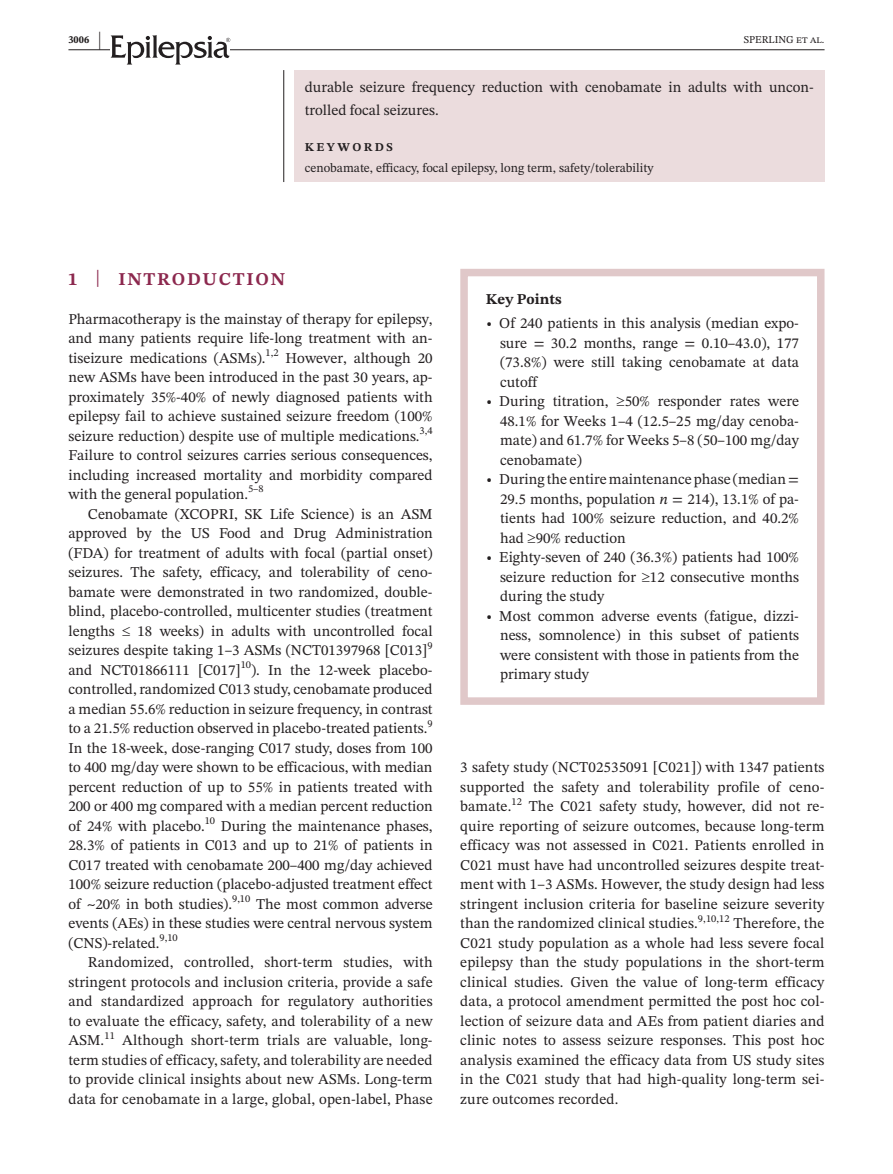
<style>
.page{position:relative;width:893px;height:1174px;background:#fff}
.page>*{position:absolute;margin:0;border:0;box-sizing:border-box;transform-origin:0 0}
.t1{font:700 18px "STIX Two Text";letter-spacing:.1em;color:#8c284e}
.t2{font:15px/19.5px "STIX Two Text";color:#231f20;text-align:justify}
.t3{font:700 15px "STIX Two Text";color:#231f20}
.t4{font:12.75px "STIX Two Text";color:#231f20}
.t5{font:700 12px "STIX Two Text";letter-spacing:.2em;color:#231f20}
.t6{font:10.5px "STIX Two Text";color:#231f20}
.t7{font:700 10.5px "STIX Two Text";color:#231f20}
.s1{font-size:21px}
.s2{font-weight:400;font-size:23.7px}
.s3{font-style:italic}
</style>
<div class="page">
<hr style="left:68px;top:49px;width:756px;height:1px;background:#231f20">
<svg style="left:111px;top:35px;width:119px;height:30px"></svg>
<div style="left:294px;top:70px;width:530px;height:112px;background:#ebdcdd"></div>
<hr style="left:283px;top:70px;width:1px;height:112px;background:#231f20">
<div style="left:460px;top:269px;width:364px;height:436px;border:8px solid #e0c8c9"></div>
<p class="t7" style="left:68px;top:32px;width:34px">3006 <span class="s1">|</span></p>
<p class="t6" style="left:744px;top:32px;width:82px">SPERLING et al.</p>
<p class="t2" style="left:305px;top:76px;width:511px;line-height:22.5px">durable seizure frequency reduction with cenobamate in adults with uncon&shy;trolled focal seizures.</p>
<p class="t5" style="left:305px;top:138px;width:90px">KEYWORDS</p>
<p class="t4" style="left:305px;top:158px;width:350px">cenobamate, efficacy, focal epilepsy, long term, safety/tolerability</p>
<p class="t1" style="left:68px;top:266px;width:218px">1 <span class="s2">|</span> INTRODUCTION</p>
<p class="t2" style="left:68px;top:309px;width:366px">Pharmacotherapy is the mainstay of therapy for epilepsy, and many patients require life-long treatment with an&shy;tiseizure medications (ASMs).</p>
<p class="t6" style="left:266px;top:345px;width:15px">1,2</p>
<p class="t2" style="left:68px;top:348px;width:366px;text-indent:217px">However, although 20 new ASMs have been introduced in the past 30 years, ap&shy;proximately 35%-40% of newly diagnosed patients with epilepsy fail to achieve sustained seizure freedom (100% seizure reduction) despite use of multiple medications.</p>
<p class="t6" style="left:420px;top:423px;width:15px">3,4</p>
<p class="t2" style="left:68px;top:445px;width:366px">Failure to control seizures carries serious consequences, including increased mortality and morbidity compared with the general population.</p>
<p class="t6" style="left:248px;top:481px;width:17px">5–8</p>
<p class="t2" style="left:68px;top:504px;width:366px;text-indent:20px">Cenobamate (XCOPRI, SK Life Science) is an ASM approved by the US Food and Drug Administration (FDA) for treatment of adults with focal (partial onset) seizures. The safety, efficacy, and tolerability of ceno&shy;bamate were demonstrated in two randomized, double&shy;blind, placebo-controlled, multicenter studies (treatment lengths ≤ 18 weeks) in adults with uncontrolled focal seizures despite taking 1–3 ASMs (NCT01397968 [C013]</p>
<p class="t6" style="left:427px;top:637px;width:7px">9</p>
<p class="t2" style="left:68px;top:660px;width:174px">and NCT01866111 [C017]</p>
<p class="t6" style="left:241px;top:657px;width:12px">10</p>
<p class="t2" style="left:68px;top:660px;width:366px;text-indent:183px">). In the 12-week placebo&shy;controlled, randomized C013 study, cenobamate produced a median 55.6% reduction in seizure frequency, in contrast to a 21.5% reduction observed in placebo-treated patients.</p>
<p class="t6" style="left:427px;top:715px;width:7px">9</p>
<p class="t2" style="left:68px;top:738px;width:366px">In the 18-week, dose-ranging C017 study, doses from 100 to 400 mg/day were shown to be efficacious, with median percent reduction of up to 55% in patients treated with 200 or 400 mg compared with a median percent reduction of 24% with placebo.</p>
<p class="t6" style="left:205px;top:813px;width:12px">10</p>
<p class="t2" style="left:68px;top:816px;width:366px;text-indent:152px">During the maintenance phases, 28.3% of patients in C013 and up to 21% of patients in C017 treated with cenobamate 200–400 mg/day achieved 100% seizure reduction (placebo-adjusted treatment effect of ~20% in both studies).</p>
<p class="t6" style="left:232px;top:891px;width:20px">9,10</p>
<p class="t2" style="left:68px;top:894px;width:366px;text-indent:188px">The most common adverse events (AEs) in these studies were central nervous system (CNS)-related.</p>
<p class="t6" style="left:160px;top:930px;width:20px">9,10</p>
<p class="t2" style="left:68px;top:952px;width:366px;text-indent:20px">Randomized, controlled, short-term studies, with stringent protocols and inclusion criteria, provide a safe and standardized approach for regulatory authorities to evaluate the efficacy, safety, and tolerability of a new ASM.</p>
<p class="t6" style="left:104px;top:1027px;width:12px">11</p>
<p class="t2" style="left:68px;top:1030px;width:366px;text-indent:54px">Although short-term trials are valuable, long&shy;term studies of efficacy, safety, and tolerability are needed to provide clinical insights about new ASMs. Long-term data for cenobamate in a large, global, open-label, Phase</p>
<p class="t3" style="left:486px;top:288px;width:77px">Key Points</p>
<p class="t2" style="left:500px;top:313px;width:300px;text-indent:-14px">• Of 240 patients in this analysis (median expo&shy;sure = 30.2 months, range = 0.10–43.0), 177 (73.8%) were still taking cenobamate at data cutoff</p>
<p class="t2" style="left:500px;top:391px;width:300px;text-indent:-14px">• During titration, ≥50% responder rates were 48.1% for Weeks 1–4 (12.5–25 mg/day cenoba&shy;mate) and 61.7% for Weeks 5–8 (50–100 mg/day cenobamate)</p>
<p class="t2" style="left:500px;top:469px;width:300px;text-indent:-14px">• During the entire maintenance phase (median = 29.5 months, population <span class="s3">n</span> = 214), 13.1% of pa&shy;tients had 100% seizure reduction, and 40.2% had ≥90% reduction</p>
<p class="t2" style="left:500px;top:547px;width:300px;text-indent:-14px">• Eighty-seven of 240 (36.3%) patients had 100% seizure reduction for ≥12 consecutive months during the study</p>
<p class="t2" style="left:500px;top:606px;width:300px;text-indent:-14px">• Most common adverse events (fatigue, dizzi&shy;ness, somnolence) in this subset of patients were consistent with those in patients from the primary study</p>
<p class="t2" style="left:460px;top:757px;width:366px">3 safety study (NCT02535091 [C021]) with 1347 patients supported the safety and tolerability profile of ceno&shy;bamate.<sup>12</sup> The C021 safety study, however, did not re&shy;quire reporting of seizure outcomes, because long-term efficacy was not assessed in C021. Patients enrolled in C021 must have had uncontrolled seizures despite treat&shy;ment with 1–3 ASMs. However, the study design had less stringent inclusion criteria for baseline seizure severity than the randomized clinical studies.</p>
<p class="t6" style="left:698px;top:910px;width:33px">9,10,12</p>
<p class="t2" style="left:460px;top:913px;width:366px;text-indent:273px">Therefore, the C021 study population as a whole had less severe focal epilepsy than the study populations in the short-term clinical studies. Given the value of long-term efficacy data, a protocol amendment permitted the post hoc col&shy;lection of seizure data and AEs from patient diaries and clinic notes to assess seizure responses. This post hoc analysis examined the efficacy data from US study sites in the C021 study that had high-quality long-term sei&shy;zure outcomes recorded.</p>
</div>
